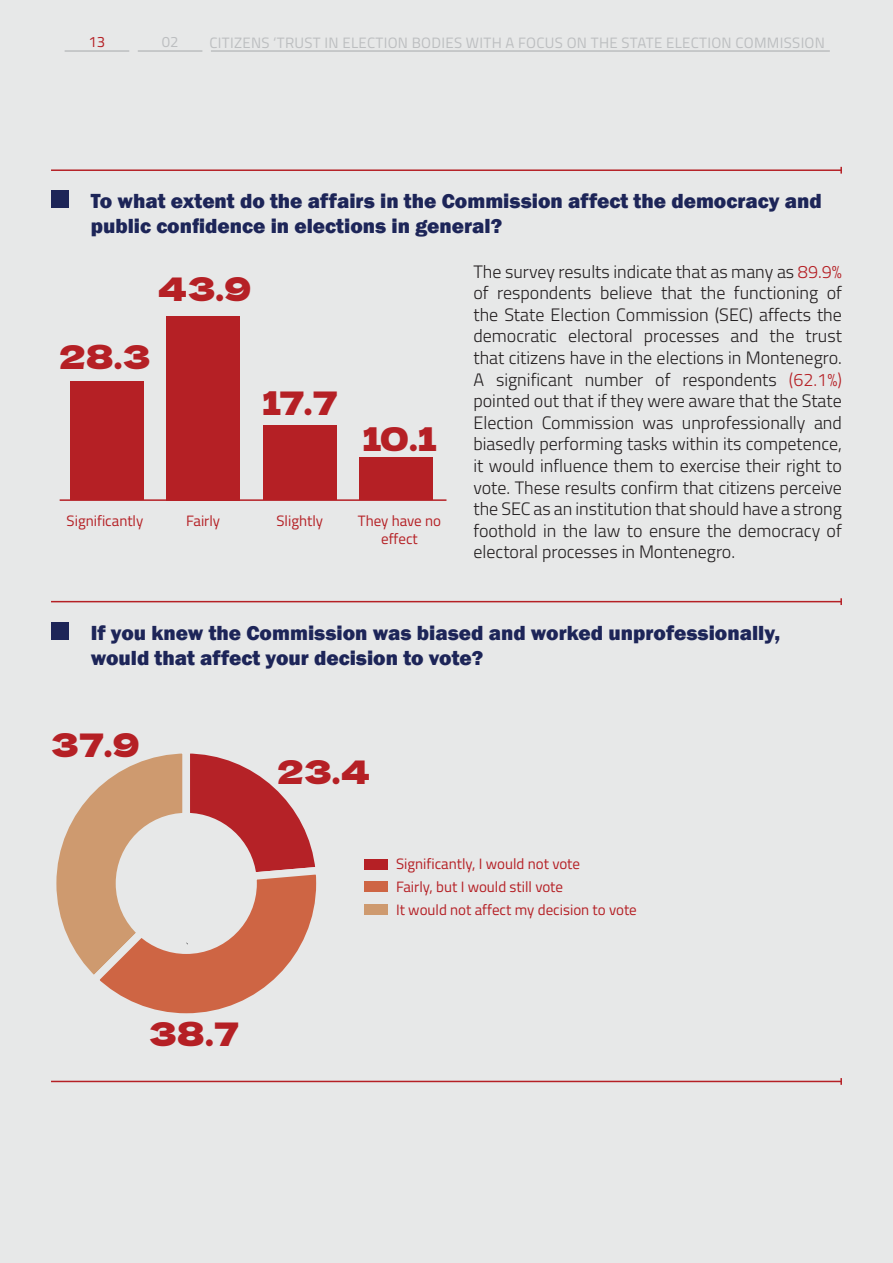
<style>
.page{position:relative;width:893px;height:1263px;background:#e7e8e8}
.page>*{position:absolute;margin:0;border:0;box-sizing:border-box;transform-origin:0 0}
.t1{font:31.95px "Dela Gothic One";color:#b52025}
.t2{font:800 21px/25.2px "Franklin Gothic";color:#1d2558}
.t3{font:300 18px/21.6px "Titillium Web";color:#231f20;text-align:justify}
.t4{font:15px/18px "Titillium Web";color:#b52025;text-align:center}
.t5{font:15px "Titillium Web";letter-spacing:.02em;color:#bcbec0}
.s1{color:#b52025}
</style>
<div class="page">
<hr style="left:138px;top:50px;width:64px;height:2px;background:#bcbec0">
<hr style="left:65px;top:50px;width:64px;height:2px;background:#bcbec0">
<hr style="left:211px;top:50px;width:619px;height:2px;background:#bcbec0">
<div style="left:360px;top:458px;width:73px;height:42px;background:#b52025"></div>
<div style="left:263px;top:426px;width:73px;height:74px;background:#b52025"></div>
<div style="left:166px;top:316px;width:74px;height:184px;background:#b52025"></div>
<div style="left:70px;top:381px;width:73px;height:119px;background:#b52025"></div>
<hr style="left:51px;top:1081px;width:790px;height:1px;background:#b52025">
<svg style="left:840px;top:1078px;width:2px;height:7px"></svg>
<svg style="left:56px;top:753px;width:261px;height:261px"></svg>
<div style="left:364px;top:859px;width:24px;height:10px;background:#b52025"></div>
<div style="left:364px;top:882px;width:24px;height:10px;background:#ce6544"></div>
<div style="left:364px;top:905px;width:24px;height:10px;background:#ce9a6f"></div>
<hr style="left:51px;top:169px;width:790px;height:2px;background:#b52025">
<svg style="left:840px;top:167px;width:2px;height:7px"></svg>
<hr style="left:51px;top:601px;width:790px;height:1px;background:#b52025">
<svg style="left:840px;top:598px;width:2px;height:7px"></svg>
<div style="left:51px;top:190px;width:18px;height:18px;background:#1d2558"></div>
<div style="left:51px;top:622px;width:18px;height:17px;background:#1d2558"></div>
<hr style="left:60px;top:499px;width:386px;height:2px;background:#b52025">
<p class="t4" style="left:89px;top:32px;width:18px">13</p>
<p class="t5" style="left:162px;top:31px;width:18px">02</p>
<p class="t5" style="left:209px;top:32px;width:617px">CITIZENS ‘TRUST IN ELECTION BODIES WITH A FOCUS ON THE STATE ELECTION COMMISSION</p>
<p class="t2" style="left:91px;top:188px;width:732px">To what extent do the affairs in the Commission affect the democracy and public confidence in elections in general?</p>
<p class="t1" style="left:158px;top:264px;width:95px">43.9</p>
<p class="t1" style="left:59px;top:332px;width:93px">28.3</p>
<p class="t1" style="left:262px;top:379px;width:77px">17.7</p>
<p class="t1" style="left:362px;top:414px;width:76px">10.1</p>
<p class="t4" style="left:67px;top:511px;width:78px">Significantly</p>
<p class="t4" style="left:186px;top:511px;width:36px">Fairly</p>
<p class="t4" style="left:276px;top:511px;width:48px">Slightly</p>
<p class="t4" style="left:358px;top:511px;width:85px">They have no effect</p>
<p class="t3" style="left:473px;top:260px;width:370px">The survey results indicate that as many as <span class="s1">89.9% </span>of respondents believe that the functioning of the State Election Commission (SEC) affects the democratic electoral processes and the trust that citizens have in the elections in Montenegro.<br>A significant number of respondents <span class="s1">(62.1%) </span>pointed out that if they were aware that the State Election Commission was unprofessionally and biasedly performing tasks within its competence, it would influence them to exercise their right to vote. These results confirm that citizens perceive the SEC as an institution that should have a strong foothold in the law to ensure the democracy of electoral processes in Montenegro.</p>
<p class="t2" style="left:91px;top:620px;width:691px">If you knew the Commission was biased and worked unprofessionally, would that affect your decision to vote?</p>
<p class="t1" style="left:51px;top:720px;width:91px">37.9</p>
<p class="t1" style="left:277px;top:747px;width:95px">23.4</p>
<p class="t4" style="left:396px;top:854px;width:186px">Significantly, I would not vote</p>
<p class="t4" style="left:396px;top:877px;width:169px">Fairly, but I would still vote</p>
<p class="t4" style="left:396px;top:900px;width:242px">It would not affect my decision to vote</p>
<p class="t1" style="left:149px;top:1009px;width:91px">38.7</p>
</div>
